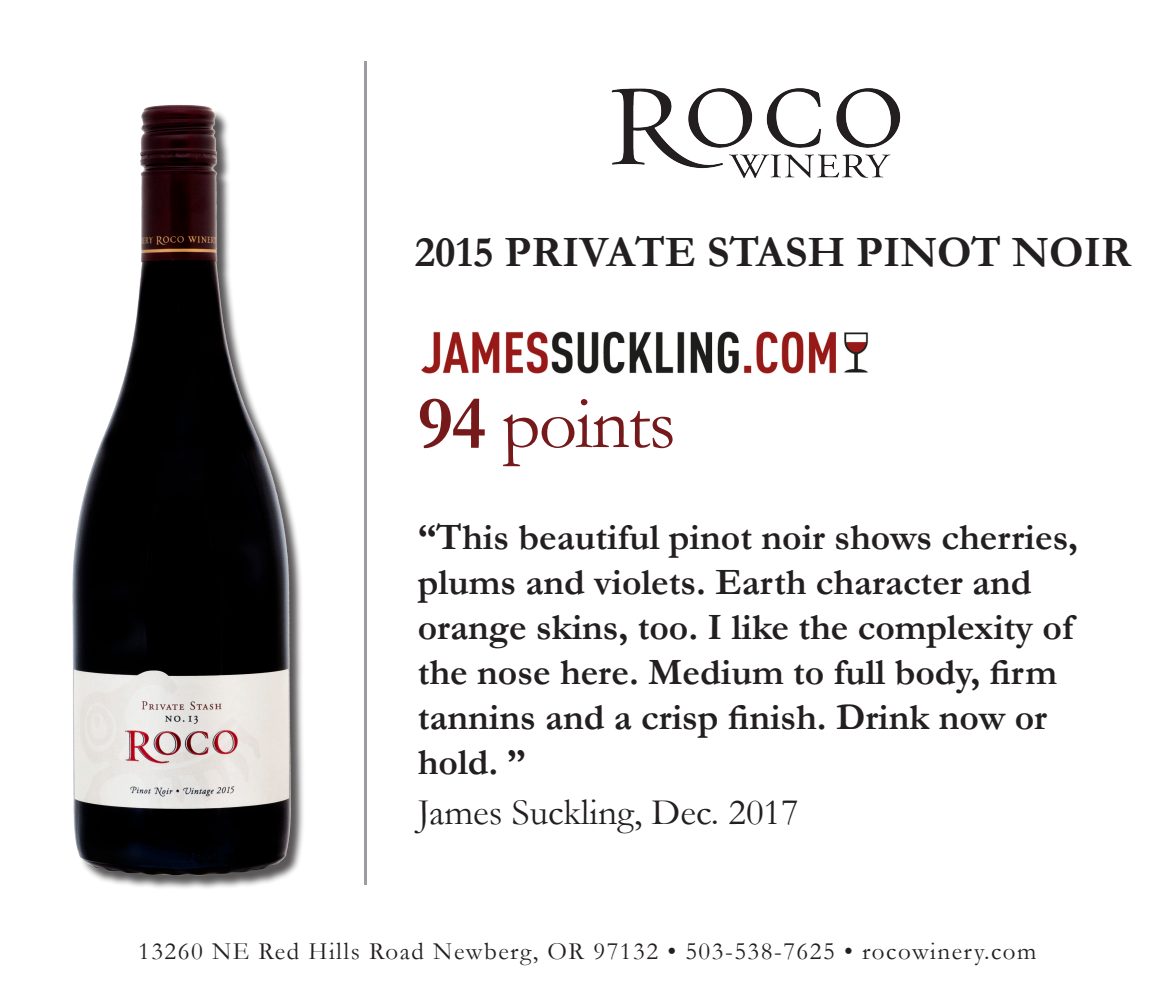
<style>
.page{position:relative;width:1175px;height:985px;background:#fff}
.page>*{position:absolute;margin:0;border:0;box-sizing:border-box;transform-origin:0 0}
.t1{font:75px "Garamond";letter-spacing:-.02em;color:#76191b}
.t2{font:700 43.75px "Garamond";color:#231f20}
.t3{font:700 37.5px/45px "Garamond";color:#231f20}
.t4{font:37.5px "Garamond";color:#231f20}
.t5{font:25px "Garamond";letter-spacing:.06em;color:#231f20}
.s1{font-weight:700}
</style>
<div class="page">
<img style="left:72px;top:105px;width:231px;height:783px">
<hr style="left:364px;top:61px;width:2px;height:823px;background:#9b9da0">
<img style="left:611px;top:88px;width:289px;height:90px">
<img style="left:421px;top:331px;width:448px;height:43px">
<p class="t2" style="left:415px;top:227px;width:718px">2015 PRIVATE STASH PINOT NOIR</p>
<p class="t1" style="left:418px;top:379px;width:260px"><span class="s1">94</span> points</p>
<p class="t3" style="left:418px;top:514px;width:662px">“This beautiful pinot noir shows cherries, plums and violets. Earth character and orange skins, too. I like the complexity of the nose here. Medium to full body, firm tannins and a crisp finish. Drink now or hold. ”</p>
<p class="t4" style="left:418px;top:790px;width:383px">James Suckling, Dec. 2017</p>
<p class="t5" style="left:138px;top:936px;width:900px">13260 NE Red Hills Road Newberg, OR 97132 • 503-538-7625 • rocowinery.com</p>
</div>
